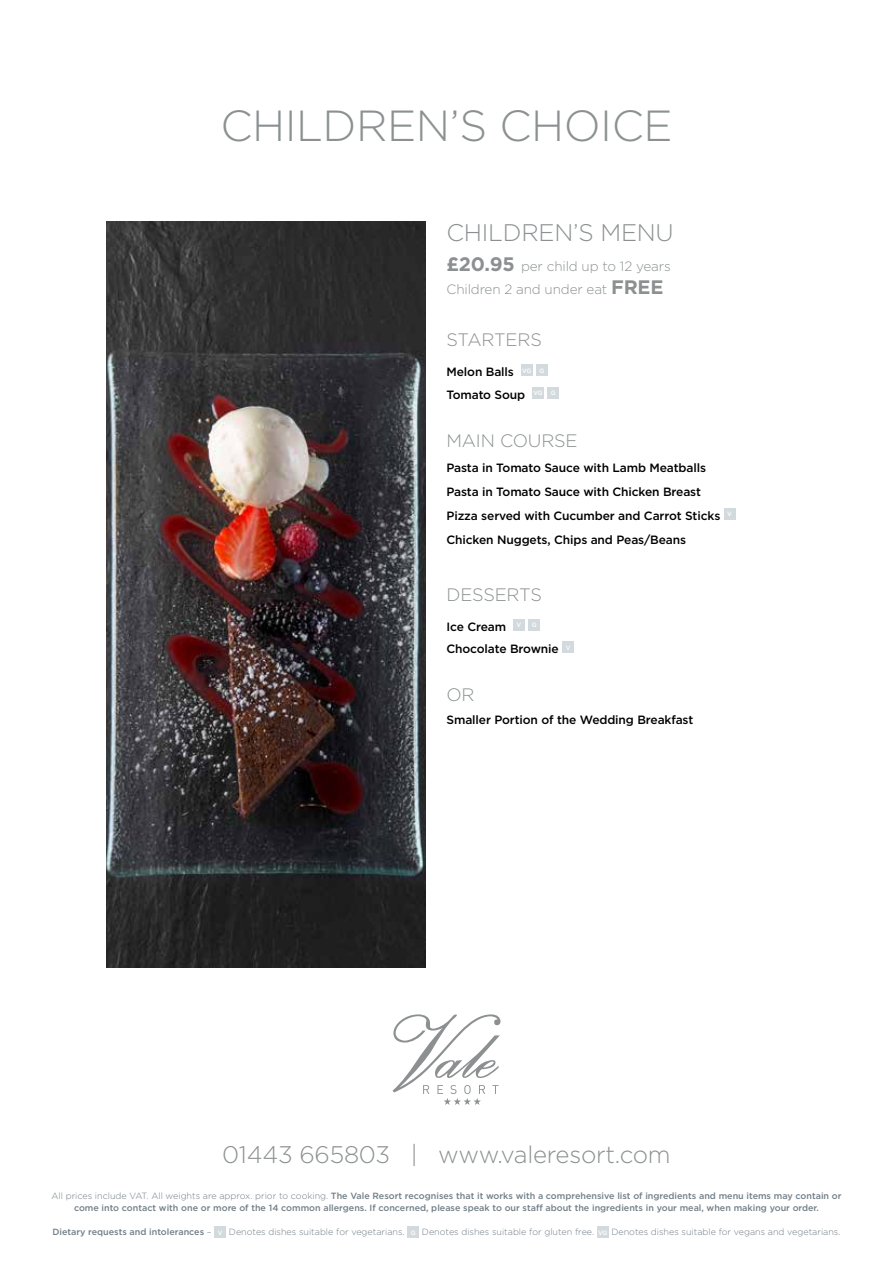
<style>
.page{position:relative;width:893px;height:1263px;background:#fff}
.page>*{position:absolute;margin:0;border:0;box-sizing:border-box;transform-origin:0 0}
.t1{font:300 43.5px "Gotham";letter-spacing:-.01em;color:#8c9091}
.t2{font:300 24px "Gotham";letter-spacing:-.01em;color:#8c9091}
.t3{font:300 18px "Gotham";letter-spacing:-.01em;color:#8c9091}
.t4{font:300 13.5px/22.5px "Gotham";letter-spacing:-.01em;color:#8c9091}
.t5{font:500 12px/24px "Gotham";letter-spacing:-.01em;color:#000}
.t6{font:500 9px/12px "Gotham";color:#717e86;text-align:center}
.t7{font:300 9px "Gotham";color:#717e86}
.t8{font:500 6.3px "Gotham";color:#fff}
.s1{font-weight:700;font-size:19.5px}
.s2{font-weight:300}
.s3{font-weight:500}
.s4{font-weight:500;font-size:6.3px;color:#fff}
</style>
<div class="page">
<img style="left:106px;top:221px;width:319px;height:746px">
<div style="left:214px;top:1226px;width:12px;height:12px;background:#d3dadd"></div>
<div style="left:407px;top:1226px;width:12px;height:12px;background:#d3dadd"></div>
<div style="left:597px;top:1226px;width:12px;height:12px;background:#d3dadd"></div>
<div style="left:521px;top:364px;width:12px;height:12px;background:#d3dadd"></div>
<div style="left:536px;top:364px;width:12px;height:12px;background:#d3dadd"></div>
<div style="left:532px;top:387px;width:12px;height:12px;background:#d3dadd"></div>
<div style="left:547px;top:387px;width:12px;height:12px;background:#d3dadd"></div>
<div style="left:724px;top:508px;width:12px;height:12px;background:#d3dadd"></div>
<div style="left:513px;top:619px;width:12px;height:11px;background:#d3dadd"></div>
<div style="left:528px;top:619px;width:12px;height:11px;background:#d3dadd"></div>
<div style="left:562px;top:641px;width:12px;height:12px;background:#d3dadd"></div>
<svg style="left:392px;top:1014px;width:108px;height:91px"></svg>
<h1 class="t1" style="left:220px;top:98px;width:454px">CHILDREN’S CHOICE</h1>
<h2 class="t2" style="left:446px;top:218px;width:229px">CHILDREN’S MENU</h2>
<h3 class="t4" style="left:446px;top:255px;width:226px"><span class="s1">£20.95</span> per child up to 12 years<br>Children 2 and under eat <span class="s1">FREE</span></h3>
<h3 class="t3" style="left:446px;top:329px;width:97px">STARTERS</h3>
<h3 class="t5" style="left:446px;top:360px;width:86px">Melon Balls <sup>VG</sup></h3>
<p class="t8" style="left:539px;top:366px;width:6px">G</p>
<h3 class="t5" style="left:446px;top:382px;width:98px">Tomato Soup <sup>VG</sup></h3>
<p class="t8" style="left:551px;top:389px;width:6px">G</p>
<h3 class="t3" style="left:446px;top:429px;width:133px">MAIN COURSE</h3>
<h3 class="t5" style="left:446px;top:455px;width:287px">Pasta in Tomato Sauce with Lamb Meatballs Pasta in Tomato Sauce with Chicken Breast Pizza served with Cucumber and Carrot Sticks <sup>V </sup>Chicken Nuggets, Chips and Peas/Beans</h3>
<h3 class="t3" style="left:446px;top:583px;width:97px">DESSERTS</h3>
<h3 class="t5" style="left:446px;top:614px;width:76px">Ice Cream <sup>V</sup></h3>
<p class="t8" style="left:532px;top:621px;width:6px">G</p>
<h3 class="t5" style="left:446px;top:637px;width:125px">Chocolate Brownie <sup>V</sup></h3>
<h3 class="t3" style="left:446px;top:683px;width:30px">OR</h3>
<h3 class="t5" style="left:446px;top:707px;width:248px">Smaller Portion of the Wedding Breakfast</h3>
<h2 class="t2" style="left:222px;top:1139px;width:450px">01443 665803 | www.valeresort.com</h2>
<p class="t6" style="left:51px;top:1190px;width:792px"><span class="s2">All prices include VAT. All weights are approx. prior to cooking.</span> The Vale Resort recognises that it works with a comprehensive list of ingredients and menu items may contain or come into contact with one or more of the 14 common allergens. If concerned, please speak to our staff about the ingredients in your meal, when making your order.</p>
<p class="t7" style="left:52px;top:1226px;width:789px"><span class="s3">Dietary requests and intolerances</span> – <span class="s4">V</span> Denotes dishes suitable for vegetarians. <span class="s4">G</span> Denotes dishes suitable for gluten free. <span class="s4">VG</span> Denotes dishes suitable for vegans and vegetarians.</p>
</div>
